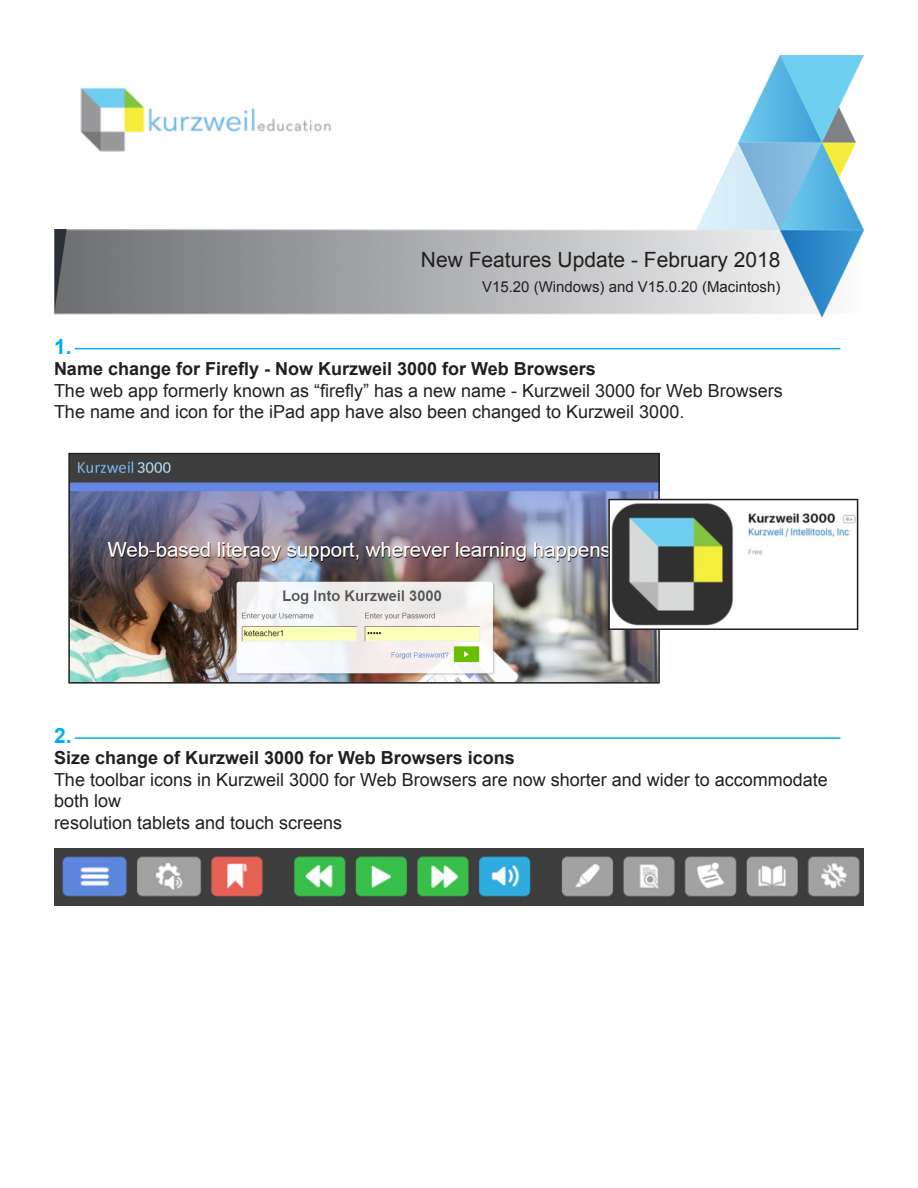
<style>
.page{position:relative;width:918px;height:1188px;background:#fff}
.page>*{position:absolute;margin:0;border:0;box-sizing:border-box;transform-origin:0 0}
.t1{font:21px "Arial";color:#231f20}
.t2{font:700 21px "Arial";color:#00aeef}
.t3{font:18px/21.6px "Arial";color:#231f20}
.t4{font:700 18px "Arial";color:#231f20}
.t5{font:15px "Arial";color:#231f20}
</style>
<div class="page">
<img style="left:80px;top:87px;width:251px;height:65px">
<img style="left:54px;top:229px;width:643px;height:86px">
<img style="left:697px;top:56px;width:167px;height:262px">
<hr style="left:75px;top:348px;width:765px;height:1px;background:#00aeef">
<hr style="left:75px;top:737px;width:765px;height:2px;background:#00aeef">
<img style="left:71px;top:456px;width:586px;height:225px">
<div style="left:68px;top:453px;width:592px;height:231px;border:2px solid #231f20"></div>
<img style="left:611px;top:502px;width:244px;height:125px">
<div style="left:608px;top:499px;width:250px;height:131px;border:2px solid #231f20"></div>
<img style="left:55px;top:848px;width:809px;height:58px">
<p class="t2" style="left:54px;top:333px;width:19px">1.</p>
<p class="t1" style="left:421px;top:246px;width:361px">New Features Update - February 2018</p>
<p class="t5" style="left:482px;top:277px;width:300px">V15.20 (Windows) and V15.0.20 (Macintosh)</p>
<p class="t4" style="left:54px;top:357px;width:543px">Name change for Firefly - Now Kurzweil 3000 for Web Browsers</p>
<p class="t3" style="left:54px;top:380px;width:730px">The web app formerly known as “firefly” has a new name - Kurzweil 3000 for Web Browsers</p>
<p class="t3" style="left:54px;top:401px;width:632px">The name and icon for the iPad app have also been changed to Kurzweil 3000.</p>
<p class="t2" style="left:54px;top:722px;width:19px">2.</p>
<p class="t4" style="left:54px;top:746px;width:462px">Size change of Kurzweil 3000 for Web Browsers icons</p>
<p class="t3" style="left:54px;top:769px;width:775px">The toolbar icons in Kurzweil 3000 for Web Browsers are now shorter and wider to accommodate both low<br>resolution tablets and touch screens</p>
</div>
